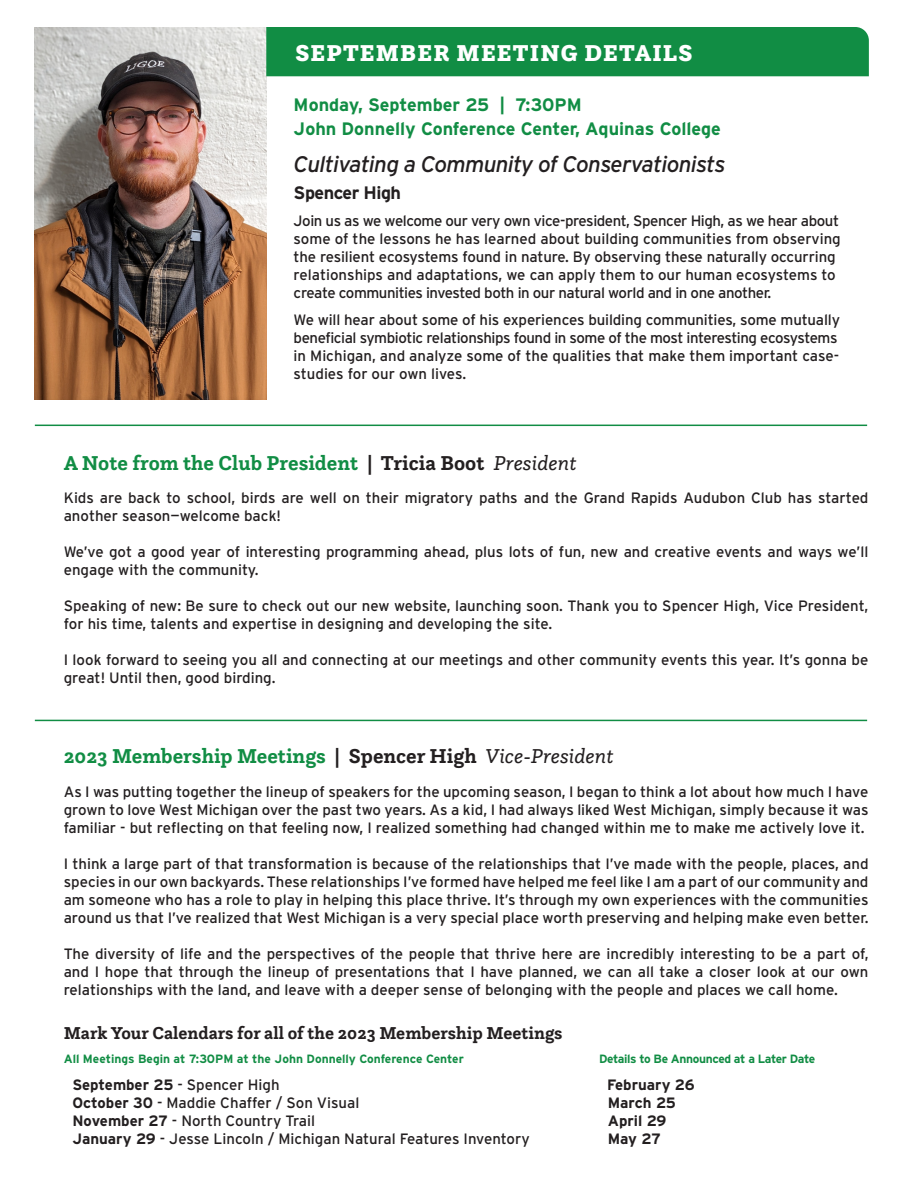
<style>
.page{position:relative;width:918px;height:1188px;background:#fff}
.page>*{position:absolute;margin:0;border:0;box-sizing:border-box;transform-origin:0 0}
.t1{font:900 24px "Questa Slab";letter-spacing:.05em;color:#fff}
.t2{font:italic 22.5px "Interstate";letter-spacing:-.03em;color:#231f20}
.t3{font:700 21px "Questa Slab";color:#118d44}
.t4{font:700 18px/24px "Interstate";color:#118d44}
.t5{font:700 18px "Questa Slab";color:#231f20}
.t6{font:700 18px "Interstate";letter-spacing:-.03em;color:#231f20}
.t7{font:15px/18px "Interstate";color:#231f20}
.t8{font:700 15px/18px "Interstate";color:#231f20}
.t9{font:700 12px "Interstate";letter-spacing:-.005em;color:#118d44}
.t10{font:700 12px "Interstate";letter-spacing:-.03em;color:#118d44}
.s1{color:#231f20}
.s2{font-weight:400;font-style:italic;color:#231f20}
.s3{font-weight:700}
</style>
<div class="page">
<img style="left:35px;top:27px;width:231px;height:372px">
<div style="left:266px;top:27px;width:603px;height:49px;background:#118d44"></div>
<hr style="left:35px;top:425px;width:832px;height:1px;background:#118d44">
<hr style="left:35px;top:720px;width:832px;height:1px;background:#118d44">
<p class="t1" style="left:295px;top:37px;width:399px">SEPTEMBER MEETING DETAILS</p>
<p class="t4" style="left:294px;top:93px;width:429px">Monday, September 25 | 7:30PM<br>John Donnelly Conference Center, Aquinas College</p>
<p class="t2" style="left:294px;top:152px;width:433px">Cultivating a Community of Conservationists</p>
<p class="t6" style="left:294px;top:183px;width:109px">Spencer High</p>
<p class="t7" style="left:294px;top:212px;width:549px">Join us as we welcome our very own vice-president, Spencer High, as we hear about some of the lessons he has learned about building communities from observing the resilient ecosystems found in nature. By observing these naturally occurring relationships and adaptations, we can apply them to our human ecosystems to create communities invested both in our natural world and in one another.</p>
<p class="t7" style="left:294px;top:311px;width:548px">We will hear about some of his experiences building communities, some mutually beneficial symbiotic relationships found in some of the most interesting ecosystems in Michigan, and analyze some of the qualities that make them important case&shy;studies for our own lives.</p>
<p class="t3" style="left:64px;top:449px;width:514px">A Note from the Club President <span class="s1">| Tricia Boot</span> <span class="s2">President</span></p>
<p class="t7" style="left:64px;top:489px;width:806px">Kids are back to school, birds are well on their migratory paths and the Grand Rapids Audubon Club has started another season—welcome back!</p>
<p class="t7" style="left:64px;top:543px;width:806px">We’ve got a good year of interesting programming ahead, plus lots of fun, new and creative events and ways we’ll engage with the community.</p>
<p class="t7" style="left:64px;top:597px;width:806px">Speaking of new: Be sure to check out our new website, launching soon. Thank you to Spencer High, Vice President, for his time, talents and expertise in designing and developing the site.</p>
<p class="t7" style="left:64px;top:651px;width:806px">I look forward to seeing you all and connecting at our meetings and other community events this year. It’s gonna be great! Until then, good birding.</p>
<p class="t3" style="left:64px;top:743px;width:552px">2023 Membership Meetings <span class="s1">| Spencer High</span> <span class="s2">Vice-President</span></p>
<p class="t7" style="left:64px;top:782px;width:806px;text-align:justify">As I was putting together the lineup of speakers for the upcoming season, I began to think a lot about how much I have grown to love West Michigan over the past two years. As a kid, I had always liked West Michigan, simply because it was familiar - but reflecting on that feeling now, I realized something had changed within me to make me actively love it.</p>
<p class="t7" style="left:64px;top:854px;width:806px;text-align:justify">I think a large part of that transformation is because of the relationships that I’ve made with the people, places, and species in our own backyards. These relationships I’ve formed have helped me feel like I am a part of our community and am someone who has a role to play in helping this place thrive. It’s through my own experiences with the communities around us that I’ve realized that West Michigan is a very special place worth preserving and helping make even better.</p>
<p class="t7" style="left:64px;top:944px;width:806px;text-align:justify">The diversity of life and the perspectives of the people that thrive here are incredibly interesting to be a part of, and I hope that through the lineup of presentations that I have planned, we can all take a closer look at our own relationships with the land, and leave with a deeper sense of belonging with the people and places we call home.</p>
<p class="t5" style="left:64px;top:1021px;width:500px">Mark Your Calendars for all of the 2023 Membership Meetings</p>
<p class="t9" style="left:64px;top:1052px;width:402px">All Meetings Begin at 7:30PM at the John Donnelly Conference Center</p>
<p class="t7" style="left:72px;top:1076px;width:459px"><span class="s3">September 25</span> - Spencer High<br><span class="s3">October 30</span> - Maddie Chaffer / Son Visual<br><span class="s3">November 27</span> - North Country Trail<br><span class="s3">January 29</span> - Jesse Lincoln / Michigan Natural Features Inventory</p>
<p class="t10" style="left:599px;top:1052px;width:218px">Details to Be Announced at a Later Date</p>
<p class="t8" style="left:607px;top:1076px;width:89px">February 26<br>March 25<br>April 29<br>May 27</p>
</div>
